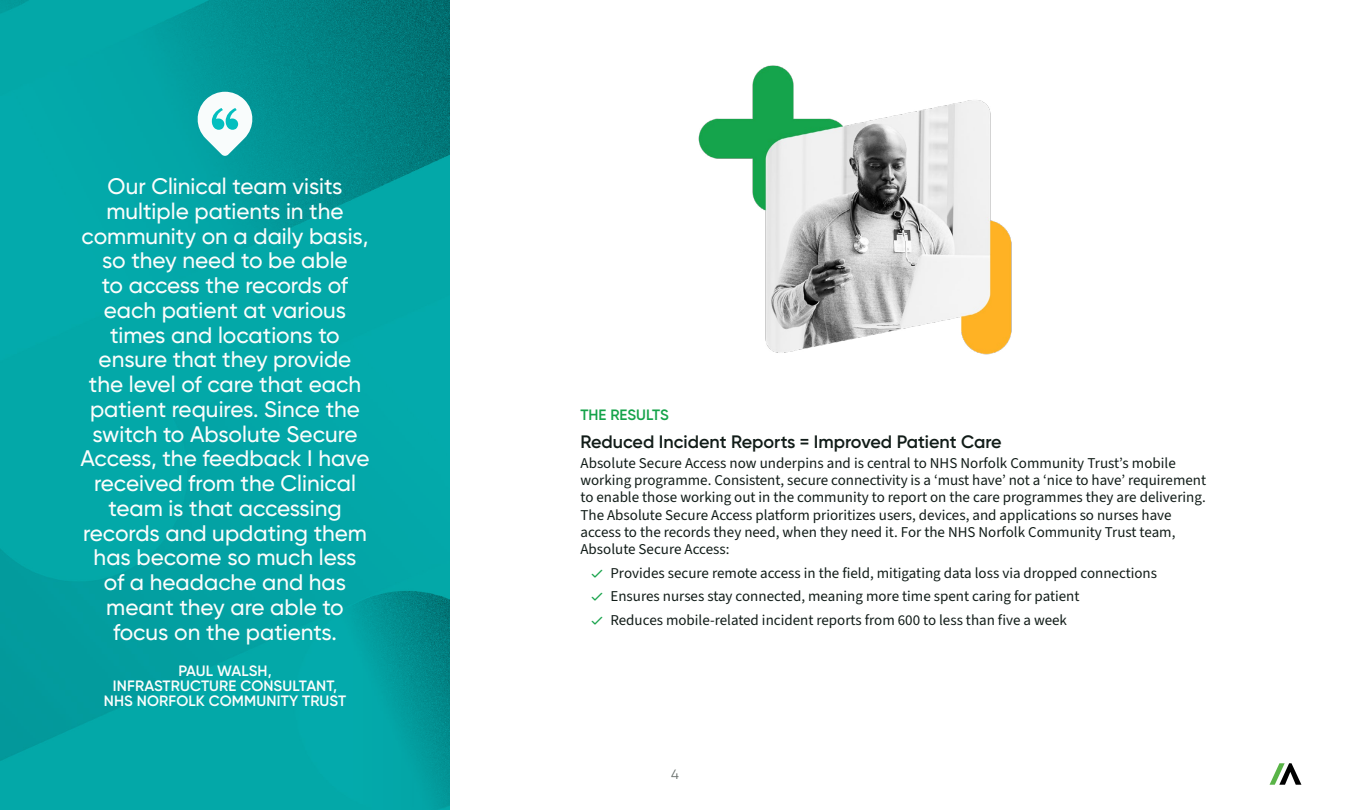
<style>
.page{position:relative;width:1350px;height:810px;background:#fff}
.page>*{position:absolute;margin:0;border:0;box-sizing:border-box;transform-origin:0 0}
.t1{font:500 22.5px/24.8px "Gilroy";color:#fbfdfc;text-align:center}
.t2{font:600 18px "Gilroy";color:#111c18}
.t3{font:15px/17.2px "Source Sans 3";color:#111c18}
.t4{font:600 15px/15px "Gilroy";letter-spacing:.01em;color:#fbfdfc;text-align:center}
.t5{font:600 15px "Gilroy";color:#15a34a}
.t6{font:13.5px "Gilroy";color:#6a716e}
</style>
<div class="page">
<svg style="left:1270px;top:763px;width:31px;height:22px"></svg>
<img style="left:0;top:0;width:450px;height:810px">
<svg style="left:178px;top:72px;width:90px;height:90px"></svg>
<svg style="left:211px;top:107px;width:28px;height:23px"></svg>
<img style="left:698px;top:65px;width:314px;height:290px">
<p class="t1" style="left:80px;top:174px;width:291px">Our Clinical team visits multiple patients in the community on a daily basis, so they need to be able<br>to access the records of each patient at various times and locations to ensure that they provide the level of care that each patient requires. Since the switch to Absolute Secure<br>Access, the feedback I have received from the Clinical team is that accessing records and updating them has become so much less<br>of a headache and has meant they are able to focus on the patients.</p>
<p class="t4" style="left:104px;top:663px;width:244px">PAUL WALSH,<br>INFRASTRUCTURE CONSULTANT,<br>NHS NORFOLK COMMUNITY TRUST</p>
<p class="t5" style="left:580px;top:405px;width:90px">THE RESULTS</p>
<p class="t2" style="left:580px;top:430px;width:423px">Reduced Incident Reports = Improved Patient Care</p>
<p class="t3" style="left:580px;top:454px;width:627px">Absolute Secure Access now underpins and is central to NHS Norfolk Community Trust’s mobile working programme. Consistent, secure connectivity is a ‘must have’ not a ‘nice to have’ requirement to enable those working out in the community to report on the care programmes they are delivering.<br>The Absolute Secure Access platform prioritizes users, devices, and applications so nurses have access to the records they need, when they need it. For the NHS Norfolk Community Trust team, Absolute Secure Access:</p>
<p class="t3" style="left:610px;top:562px;width:548px;line-height:23.2px">Provides secure remote access in the field, mitigating data loss via dropped connections<br>Ensures nurses stay connected, meaning more time spent caring for patient<br>Reduces mobile-related incident reports from 600 to less than five a week</p>
<p class="t6" style="left:671px;top:766px;width:9px">4</p>
</div>
